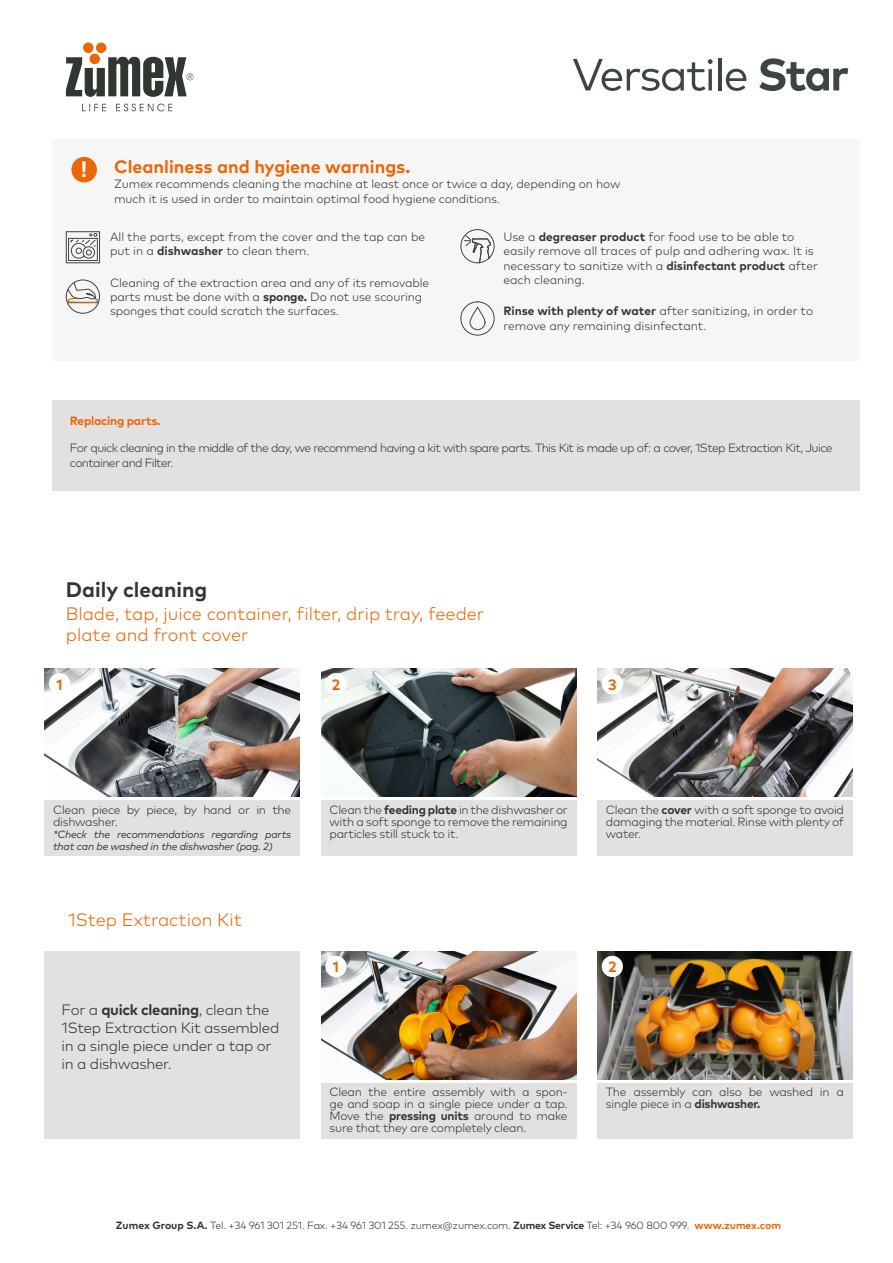
<style>
.page{position:relative;width:893px;height:1263px;background:#fff}
.page>*{position:absolute;margin:0;border:0;box-sizing:border-box;transform-origin:0 0}
.t1{font:700 23.1px "Vista Sans";color:#fff}
.t2{font:700 21px "Mark Pro";color:#303731}
.t3{font:300 18px/21.6px "Mark Pro";color:#ec6608}
.t4{font:700 18px "Mark Pro";color:#ec6608}
.t5{font:300 15px/18px "Mark Pro";letter-spacing:-.02em;color:#303731}
.t6{font:700 15px "Mark Pro";color:#ec6608}
.t7{font:300 12px/12px "Mark Pro";letter-spacing:-.015em;color:#303731}
.t8{font:300 12px/15px "Mark Pro";letter-spacing:-.05em;color:#303731}
.t9{font:700 12px "Mark Pro";letter-spacing:-.02em;color:#ec6608}
.t10{font:300 10.5px "Mark Pro";letter-spacing:-.02em;color:#303731}
.t11{font:italic 10.5px/12px "Mark Pro";letter-spacing:-.02em;color:#303731}
.s1{font-weight:700}
.s2{font-weight:700;color:#ec6608}
</style>
<div class="page">
<svg style="left:66px;top:43px;width:127px;height:68px"></svg>
<svg style="left:573px;top:59px;width:140px;height:32px"></svg>
<hr style="left:718px;top:58px;width:3px;height:32px;background:#3b4544">
<svg style="left:726px;top:69px;width:20px;height:22px"></svg>
<svg style="left:759px;top:58px;width:89px;height:33px"></svg>
<div style="left:52px;top:139px;width:808px;height:221px;background:#f6f6f6"></div>
<div style="left:52px;top:400px;width:808px;height:90px;background:#e3e0e0"></div>
<div style="left:71px;top:157px;width:26px;height:25px;background:#ec6608;border-radius:50%"></div>
<svg style="left:66px;top:231px;width:34px;height:33px"></svg>
<svg style="left:460px;top:229px;width:35px;height:35px"></svg>
<svg style="left:66px;top:280px;width:34px;height:23px"></svg>
<div style="left:66px;top:280px;width:34px;height:34px;border:1px solid #3b4544;border-radius:50%"></div>
<div style="left:460px;top:301px;width:34px;height:34px;border:1px solid #3b4544;border-radius:50%"></div>
<div style="left:470px;top:307px;width:15px;height:23px;border:1px solid #3b4544;border-radius:7px"></div>
<div style="left:45px;top:801px;width:255px;height:55px;background:#e3e0e0"></div>
<div style="left:321px;top:801px;width:255px;height:55px;background:#e3e0e0"></div>
<div style="left:597px;top:801px;width:256px;height:55px;background:#e3e0e0"></div>
<div style="left:597px;top:1083px;width:256px;height:56px;background:#e3e0e0"></div>
<div style="left:321px;top:1083px;width:255px;height:56px;background:#e3e0e0"></div>
<div style="left:45px;top:951px;width:255px;height:188px;background:#e3e0e0"></div>
<img style="left:45px;top:669px;width:255px;height:127px">
<img style="left:597px;top:669px;width:256px;height:127px">
<img style="left:321px;top:669px;width:255px;height:127px">
<img style="left:321px;top:951px;width:255px;height:128px">
<img style="left:597px;top:951px;width:256px;height:128px">
<div style="left:49px;top:673px;width:21px;height:21px;background:#fff;border-radius:50%"></div>
<div style="left:325px;top:673px;width:22px;height:21px;background:#fff;border-radius:50%"></div>
<div style="left:602px;top:673px;width:21px;height:21px;background:#fff;border-radius:50%"></div>
<div style="left:325px;top:956px;width:22px;height:21px;background:#fff;border-radius:50%"></div>
<div style="left:602px;top:956px;width:21px;height:21px;background:#fff;border-radius:50%"></div>
<h1 class="t1" style="left:81px;top:158px;width:7px">!</h1>
<h3 class="t4" style="left:114px;top:153px;width:298px">Cleanliness and hygiene warnings.</h3>
<p class="t7" style="left:114px;top:175px;width:508px;line-height:15px">Zumex recommends cleaning the machine at least once or twice a day, depending on how much it is used in order to maintain optimal food hygiene conditions.</p>
<p class="t7" style="left:110px;top:228px;width:317px;line-height:14.4px">All the parts, except from the cover and the tap can be put in a <span class="s1">dishwasher</span> to clean them.</p>
<p class="t7" style="left:110px;top:274px;width:321px;line-height:14.4px">Cleaning of the extraction area and any of its removable parts must be done with a <span class="s1">sponge.</span> Do not use scouring sponges that could scratch the surfaces.</p>
<p class="t7" style="left:503px;top:228px;width:316px;line-height:14.4px">Use a <span class="s1">degreaser product</span> for food use to be able to easily remove all traces of pulp and adhering wax. It is necessary to sanitize with a <span class="s1">disinfectant product</span> after each cleaning.</p>
<p class="t7" style="left:503px;top:303px;width:311px;line-height:14.4px"><span class="s1">Rinse with plenty of water</span> after sanitizing, in order to remove any remaining disinfectant.</p>
<p class="t9" style="left:70px;top:412px;width:92px">Replacing parts.</p>
<p class="t8" style="left:70px;top:439px;width:764px">For quick cleaning in the middle of the day, we recommend having a kit with spare parts. This Kit is made up of: a cover, 1Step Extraction Kit, Juice container and Filter.</p>
<h2 class="t2" style="left:66px;top:574px;width:143px">Daily cleaning</h2>
<h3 class="t3" style="left:66px;top:601px;width:420px">Blade, tap, juice container, filter, drip tray, feeder plate and front cover</h3>
<p class="t6" style="left:56px;top:673px;width:8px">1</p>
<p class="t6" style="left:332px;top:673px;width:10px">2</p>
<p class="t6" style="left:608px;top:673px;width:10px">3</p>
<p class="t7" style="left:53px;top:802px;width:240px">Clean piece by piece, by hand or in the dishwasher.</p>
<p class="t11" style="left:53px;top:827px;width:240px">*Check the recommendations regarding parts that can be washed in the dishwasher (pag. 2)</p>
<h3 class="t3" style="left:68px;top:907px;width:175px">1Step Extraction Kit</h3>
<p class="t5" style="left:62px;top:1000px;width:219px">For a <span class="s1">quick cleaning</span>, clean the<br>1Step Extraction Kit assembled in a single piece under a tap or in a dishwasher.</p>
<p class="t7" style="left:330px;top:802px;width:240px;text-align:justify">Clean the <span class="s1">feeding plate</span> in the dishwasher or with a soft sponge to remove the remaining particles still stuck to it.</p>
<p class="t7" style="left:606px;top:802px;width:240px;text-align:justify">Clean the <span class="s1">cover</span> with a soft sponge to avoid damaging the material. Rinse with plenty of water.</p>
<p class="t6" style="left:333px;top:956px;width:8px">1</p>
<p class="t6" style="left:608px;top:956px;width:10px">2</p>
<p class="t7" style="left:330px;top:1085px;width:240px;text-align:justify">Clean the entire assembly with a spon&shy;ge and soap in a single piece under a tap.<br>Move the <span class="s1">pressing units</span> around to make sure that they are completely clean.</p>
<p class="t7" style="left:606px;top:1085px;width:240px">The assembly can also be washed in a single piece in a <span class="s1">dishwasher.</span></p>
<p class="t10" style="left:116px;top:1217px;width:667px"><span class="s1">Zumex Group S.A.</span> Tel. +34 961 301 251. Fax. +34 961 301 255. zumex@zumex.com. <span class="s1">Zumex Service</span> Tel: +34 960 800 999. <span class="s2">www.zumex.com</span></p>
</div>
